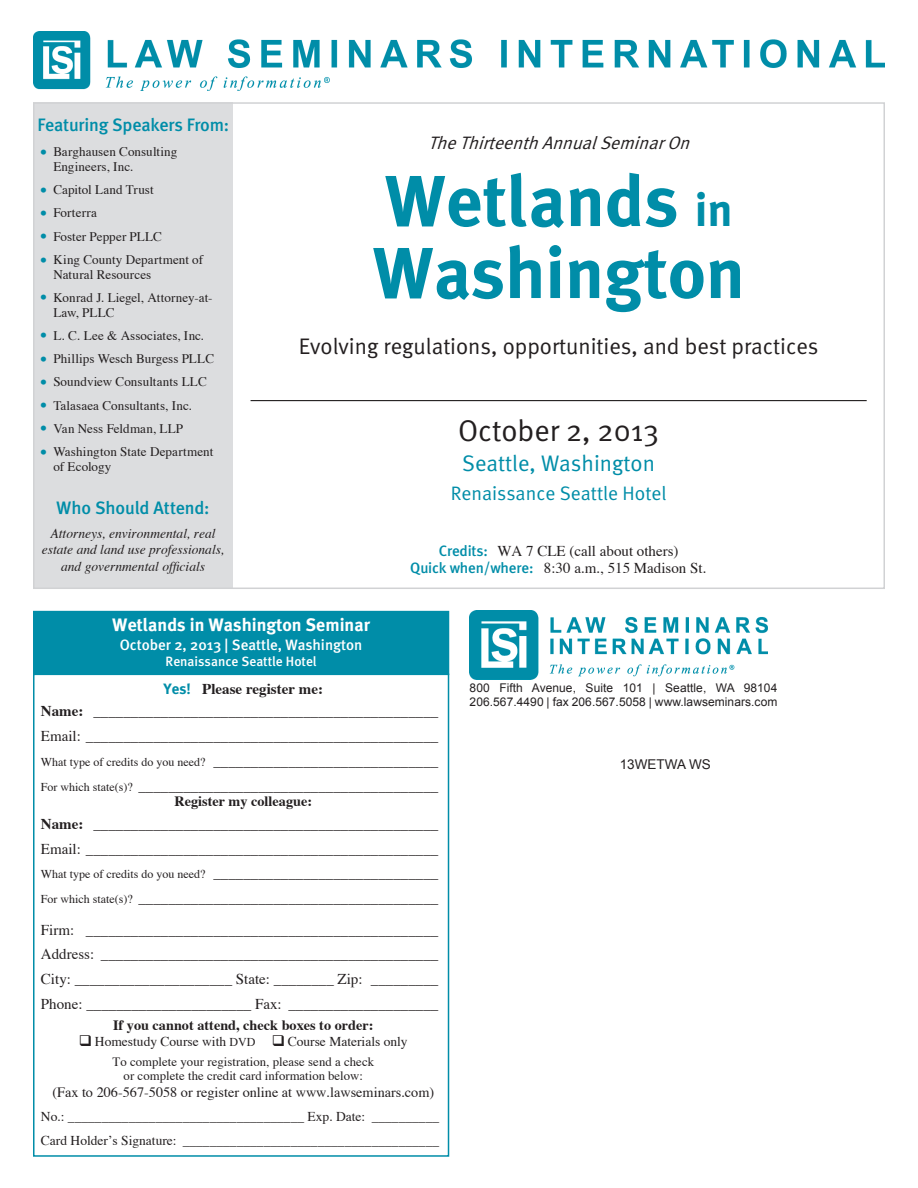
<style>
.page{position:relative;width:918px;height:1188px;background:#fff}
.page>*{position:absolute;margin:0;border:0;box-sizing:border-box;transform-origin:0 0}
.SeminarTitle{font:700 72px/72px "Meta Plus";color:#008da8}
.When1{font:30px "Meta Normal";color:#231f20}
.SeminarTrailingLine{font:22.5px "Meta Normal";color:#231f20}
.Where1{font:22.5px "Meta Normal";color:#008da8}
.Hotel2{font:19.5px "Meta Normal";color:#008da8}
.t1{font:500 18px "Meta";letter-spacing:-.01em;color:#008da8}
.SeminarLeadingLine{font:italic 18px "Meta Normal";color:#231f20}
.TitleH1{font:700 18px "Meta Plus";color:#fff}
.SeminarLeadingLine_c{font:15px "Times";color:#231f20}
.WhereWhen{font:500 15px "Meta";color:#fff}
.CalendarInfo{font:15px "Times";color:#231f20}
.t2{font:700 15px "Times";color:#231f20}
.t3{font:700 14.25px "Times";color:#231f20}
.t4{font:14.25px "Times";color:#231f20}
.t5{font:13.5px "Times";color:#231f20}
.WhoShouldAttend{font:italic 13.5px/16.5px "Times";color:#231f20;text-align:center}
.Hotel1{font:500 13.5px "Meta";color:#fff}
.t6{font:13.5px "Arial";color:#231f20}
.FeaturingSpeakersFro{font:13.2px/14.7px "Times";letter-spacing:.005em;color:#231f20}
.t7{font:12.75px/14.2px "Times";letter-spacing:.005em;color:#231f20;text-align:center}
.Faculty_Subhead{font:12px "Arial";letter-spacing:.005em;color:#231f20}
.s1{font-size:18px;color:#008da8}
.s2{font-size:46.5px}
.s3{font-family:"Meta";font-weight:500;color:#008da8}
.s4{font-family:"Meta Plus";color:#008da8}
.s5{font-weight:700}
.s6{font-size:12px}
</style>
<div class="page">
<div style="left:34px;top:102px;width:199px;height:486px;background:#dcdddf"></div>
<hr style="left:251px;top:400px;width:616px;height:1px;background:#231f20">
<img style="left:33px;top:31px;width:852px;height:59px">
<div style="left:33px;top:611px;width:416px;height:64px;background:#008da8"></div>
<div style="left:33px;top:674px;width:416px;height:483px;border:2px solid #008da8"></div>
<img style="left:470px;top:610px;width:297px;height:69px">
<p class="t1" style="left:38px;top:114px;width:193px">Featuring Speakers From:</p>
<p class="FeaturingSpeakersFro" style="left:53px;top:145px;width:125px;text-indent:-13px"><span class="s1">•</span> Barghausen Consulting<br>Engineers, Inc.</p>
<p class="FeaturingSpeakersFro" style="left:40px;top:183px;width:115px"><span class="s1">•</span> Capitol Land Trust</p>
<p class="FeaturingSpeakersFro" style="left:40px;top:206px;width:58px"><span class="s1">•</span> Forterra</p>
<p class="FeaturingSpeakersFro" style="left:40px;top:230px;width:123px"><span class="s1">•</span> Foster Pepper PLLC</p>
<p class="FeaturingSpeakersFro" style="left:53px;top:253px;width:151px;text-indent:-13px"><span class="s1">•</span> King County Department of<br>Natural Resources</p>
<p class="FeaturingSpeakersFro" style="left:53px;top:291px;width:161px;text-indent:-13px"><span class="s1">•</span> Konrad J. Liegel, Attorney-at-<br>Law, PLLC</p>
<p class="FeaturingSpeakersFro" style="left:40px;top:329px;width:165px"><span class="s1">•</span> L. C. Lee &amp; Associates, Inc.</p>
<p class="FeaturingSpeakersFro" style="left:40px;top:352px;width:175px"><span class="s1">•</span> Phillips Wesch Burgess PLLC</p>
<p class="FeaturingSpeakersFro" style="left:40px;top:375px;width:168px"><span class="s1">•</span> Soundview Consultants LLC</p>
<p class="FeaturingSpeakersFro" style="left:40px;top:399px;width:153px"><span class="s1">•</span> Talasaea Consultants, Inc.</p>
<p class="FeaturingSpeakersFro" style="left:40px;top:422px;width:144px"><span class="s1">•</span> Van Ness Feldman, LLP</p>
<p class="FeaturingSpeakersFro" style="left:53px;top:445px;width:161px;text-indent:-13px"><span class="s1">•</span> Washington State Department of Ecology</p>
<p class="t1" style="left:57px;top:497px;width:154px">Who Should Attend:</p>
<p class="WhoShouldAttend" style="left:42px;top:526px;width:184px">Attorneys, environmental, real estate and land use professionals, and governmental officials</p>
<p class="SeminarLeadingLine" style="left:428px;top:132px;width:269px">TheThirteenthAnnualSeminarOn</p>
<p class="SeminarTitle" style="left:372px;top:165px;width:374px">Wetlands <span class="s2">in<br></span>Washington</p>
<p class="SeminarTrailingLine" style="left:299px;top:334px;width:521px">Evolving regulations, opportunities, and best practices</p>
<p class="When1" style="left:458px;top:413px;width:202px">October 2, 2013</p>
<p class="Where1" style="left:462px;top:451px;width:194px">Seattle, Washington</p>
<p class="Hotel2" style="left:451px;top:482px;width:217px">Renaissance Seattle Hotel</p>
<p class="CalendarInfo" style="left:439px;top:541px;width:241px"><span class="s3">Credits:</span> WA 7 CLE (call about others)</p>
<p class="SeminarLeadingLine_c" style="left:410px;top:558px;width:298px"><span class="s3">Quick when/where:</span> 8:30 a.m., 515 Madison St.</p>
<p class="TitleH1" style="left:112px;top:615px;width:259px">Wetlands in Washington Seminar</p>
<p class="Hotel1" style="left:166px;top:653px;width:153px">Renaissance Seattle Hotel</p>
<p class="WhereWhen" style="left:120px;top:636px;width:244px">October 2, 2013 | Seattle, Washington</p>
<p class="t2" style="left:164px;top:674px;width:161px"><span class="s4">Yes!</span> Please register me:</p>
<p class="SeminarLeadingLine_c" style="left:41px;top:702px;width:399px"><span class="s5">Name:</span> ______________________________________________</p>
<p class="SeminarLeadingLine_c" style="left:41px;top:727px;width:399px">Email: _______________________________________________</p>
<p class="SeminarLeadingLine_c" style="left:41px;top:751px;width:399px"><span class="s6">What type of credits do you need?</span> ______________________________</p>
<p class="SeminarLeadingLine_c" style="left:41px;top:776px;width:399px"><span class="s6">For which state(s)?</span> ________________________________________</p>
<p class="t3" style="left:174px;top:788px;width:139px">Register my colleague:</p>
<p class="SeminarLeadingLine_c" style="left:41px;top:814px;width:399px"><span class="s5">Name:</span> ______________________________________________</p>
<p class="SeminarLeadingLine_c" style="left:41px;top:839px;width:399px">Email: _______________________________________________</p>
<p class="SeminarLeadingLine_c" style="left:41px;top:864px;width:399px"><span class="s6">What type of credits do you need?</span> ______________________________</p>
<p class="SeminarLeadingLine_c" style="left:41px;top:889px;width:399px"><span class="s6">For which state(s)?</span> ________________________________________</p>
<p class="SeminarLeadingLine_c" style="left:41px;top:920px;width:399px">Firm: _______________________________________________</p>
<p class="SeminarLeadingLine_c" style="left:41px;top:945px;width:399px">Address: _____________________________________________</p>
<p class="SeminarLeadingLine_c" style="left:41px;top:970px;width:399px">City: _____________________ State: ________ Zip: _________</p>
<p class="SeminarLeadingLine_c" style="left:41px;top:994px;width:399px">Phone: ______________________ Fax: ____________________</p>
<p class="t3" style="left:113px;top:1011px;width:262px">If you cannot attend, check boxes to order:</p>
<p class="t5" style="left:79px;top:1033px;width:330px">❑ Homestudy Course with <span class="s6">DVD</span> ❑ Course Materials only</p>
<p class="t7" style="left:113px;top:1055px;width:263px">To complete your registration, please send a check or complete the credit card information below:</p>
<p class="t4" style="left:52px;top:1083px;width:383px">(Fax to 206-567-5058 or register online at www.lawseminars.com)</p>
<p class="t5" style="left:41px;top:1108px;width:400px">No.: ___________________________________ Exp. Date: __________</p>
<p class="t5" style="left:41px;top:1132px;width:400px">Card Holder’s Signature: ______________________________________</p>
<p class="Faculty_Subhead" style="left:470px;top:680px;width:309px">800 Fifth Avenue, Suite 101 | Seattle, WA 98104</p>
<p class="Faculty_Subhead" style="left:470px;top:694px;width:309px">206.567.4490 | fax 206.567.5058 | www.lawseminars.com</p>
<p class="t6" style="left:620px;top:756px;width:93px">13WETWA WS</p>
</div>
